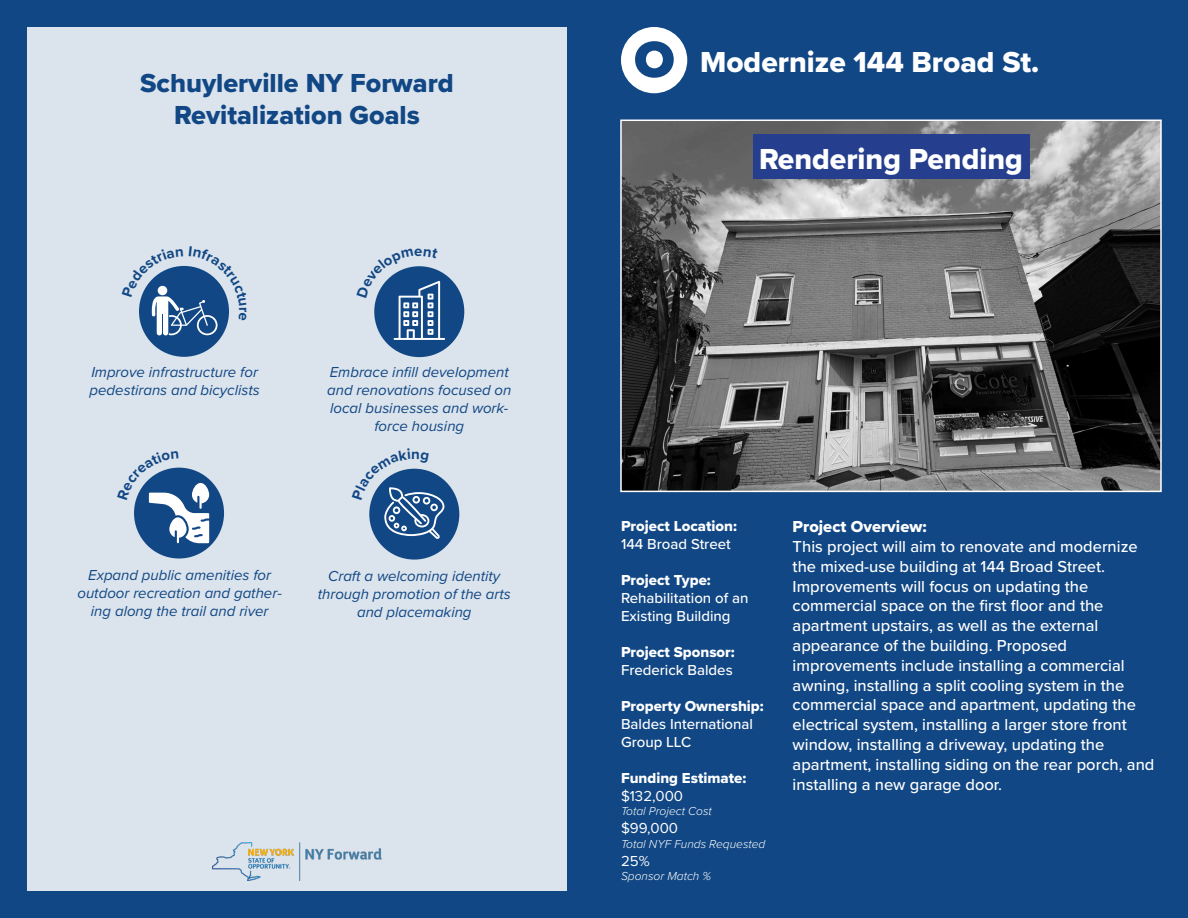
<style>
.page{position:relative;width:1188px;height:918px;background:#dbe3ec}
.page>*{position:absolute;margin:0;border:0;box-sizing:border-box;transform-origin:0 0}
.t1{font:900 52.95px "Proxima Nova";color:#114784}
.t2{font:30px "Proxima Nova Extrabld";color:#fff}
.t3{font:27px/32.4px "Proxima Nova Extrabld";color:#114784;text-align:center}
.t4{font:500 16.5px/19.8px "Proxima Nova";color:#fff}
.t5{font:16.5px "Proxima Nova Extrabld";color:#fff}
.t6{font:italic 15px/18px "Proxima Nova";color:#104784;text-align:center}
.t7{font:500 15px/18px "Proxima Nova";color:#fff}
.t8{font:15px "Proxima Nova Extrabld";color:#fff}
.t9{font:15px "Proxima Nova";color:#fff}
.t10{font:700 15px "Proxima Nova";color:#114784}
.t11{font:italic 300 12px "Proxima Nova";color:#fff}
</style>
<div class="page">
<div style="left:594px;top:0;width:594px;height:918px;background:#114784"></div>
<div style="left:0;top:0;width:27px;height:918px;background:#114784"></div>
<div style="left:567px;top:0;width:27px;height:918px;background:#114784"></div>
<div style="left:27px;top:891px;width:540px;height:27px;background:#114784"></div>
<div style="left:27px;top:0;width:540px;height:27px;background:#114784"></div>
<img style="left:623px;top:123px;width:536px;height:366px">
<div style="left:620px;top:120px;width:542px;height:372px;border:2px solid #fff"></div>
<div style="left:753px;top:134px;width:276px;height:45px;background:#253f8e"></div>
<img style="left:212px;top:842px;width:170px;height:38px">
<div style="left:139px;top:266px;width:90px;height:91px;background:#114784;border-radius:50%"></div>
<div style="left:374px;top:266px;width:90px;height:91px;background:#114784;border-radius:50%"></div>
<div style="left:369px;top:469px;width:90px;height:91px;background:#114784;border-radius:50%"></div>
<div style="left:134px;top:468px;width:90px;height:91px;background:#114784;border-radius:50%"></div>
<div style="left:621px;top:27px;width:66px;height:66px;background:#fff;border-radius:50%"></div>
<svg style="left:369px;top:468px;width:75px;height:71px"></svg>
<svg style="left:139px;top:266px;width:90px;height:69px"></svg>
<svg style="left:374px;top:266px;width:71px;height:74px"></svg>
<svg style="left:134px;top:467px;width:75px;height:76px"></svg>
<h3 class="t3" style="left:140px;top:66px;width:315px">Schuylerville NY Forward<br>Revitalization Goals</h3>
<p class="t10" style="left:414px;top:240px;width:10px">e</p>
<p class="t6" style="left:90px;top:363px;width:172px;text-align:left">Improve infrastructure for pedestirans and bicyclists</p>
<p class="t6" style="left:327px;top:363px;width:186px">Embrace infill development and renovations focused on local businesses and work&shy;force housing</p>
<p class="t6" style="left:77px;top:565px;width:206px">Expand public amenities for outdoor recreation and gather&shy;ing along the trail and river</p>
<p class="t6" style="left:318px;top:566px;width:195px">Craft a welcoming identity through promotion of the arts and placemaking</p>
<p class="t1" style="left:634px;top:20px;width:42px">O</p>
<p class="t2" style="left:700px;top:40px;width:341px">Modernize 144 Broad St.</p>
<p class="t2" style="left:759px;top:136px;width:265px">Rendering Pending</p>
<p class="t8" style="left:621px;top:515px;width:117px">Project Location:</p>
<p class="t7" style="left:621px;top:534px;width:111px">144 Broad Street</p>
<p class="t8" style="left:621px;top:569px;width:91px">Project Type:</p>
<p class="t7" style="left:621px;top:588px;width:129px">Rehabilitation of an<br>Existing Building</p>
<p class="t8" style="left:621px;top:641px;width:115px">Project Sponsor:</p>
<p class="t7" style="left:621px;top:660px;width:113px">Frederick Baldes</p>
<p class="t8" style="left:621px;top:695px;width:144px">Property Ownership:</p>
<p class="t7" style="left:621px;top:714px;width:134px">Baldes International<br>Group LLC</p>
<p class="t8" style="left:621px;top:767px;width:127px">Funding Estimate:</p>
<p class="t9" style="left:621px;top:785px;width:64px">$132,000</p>
<p class="t11" style="left:621px;top:802px;width:92px">Total Project Cost</p>
<p class="t9" style="left:621px;top:817px;width:59px">$99,000</p>
<p class="t11" style="left:621px;top:835px;width:146px">Total NYF Funds Requested</p>
<p class="t9" style="left:621px;top:850px;width:30px">25%</p>
<p class="t11" style="left:621px;top:867px;width:92px">Sponsor Match %</p>
<p class="t5" style="left:793px;top:514px;width:135px">Project Overview:</p>
<p class="t4" style="left:793px;top:536px;width:363px">This project will aim to renovate and modernize the mixed-use building at 144 Broad Street.<br>Improvements will focus on updating the commercial space on the first floor and the apartment upstairs, as well as the external appearance of the building. Proposed improvements include installing a commercial awning, installing a split cooling system in the commercial space and apartment, updating the electrical system, installing a larger store front window, installing a driveway, updating the apartment, installing siding on the rear porch, and installing a new garage door.</p>
</div>
